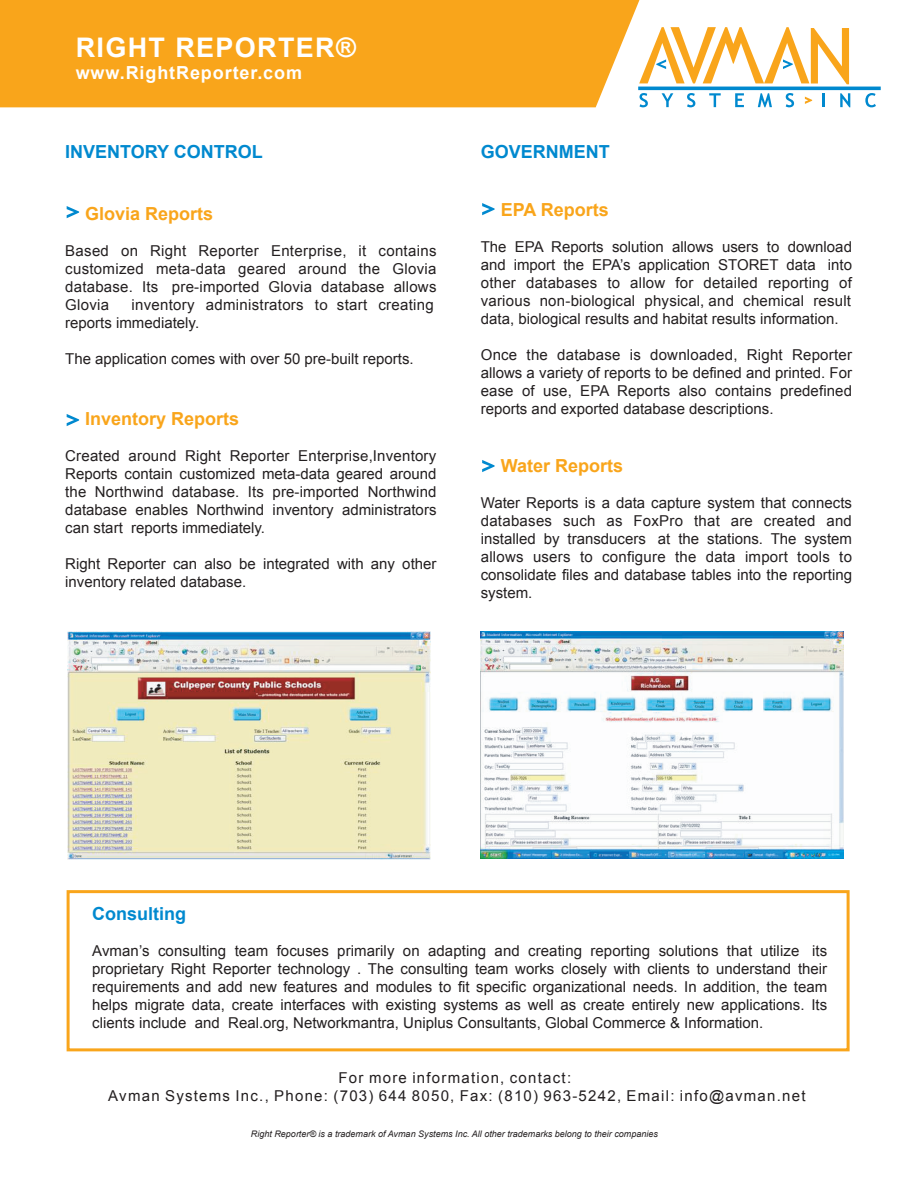
<style>
.page{position:relative;width:918px;height:1188px;background:#fff}
.page>*{position:absolute;margin:0;border:0;box-sizing:border-box;transform-origin:0 0}
.t1{font:700 27px "Arial";letter-spacing:.05em;color:#fff}
.t2{font:700 18px "Arial";color:#f9a51b}
.t3{font:700 18px "Arial";color:#0089cf}
.t4{font:700 18px "Arial";letter-spacing:.05em;color:#fff}
.t5{font:15px/18px "Arial";color:#231f20;text-align:justify}
.t6{font:15px/18px "Arial";letter-spacing:.085em;color:#231f20;text-align:center}
.t7{font:15px/18px "Arial";letter-spacing:.02em;color:#231f20}
.t8{font:italic 9px "Arial";color:#231f20}
.s1{font-style:inherit}
</style>
<div class="page">
<svg style="left:67px;top:414px;width:12px;height:12px"></svg>
<svg style="left:67px;top:206px;width:12px;height:12px"></svg>
<svg style="left:482px;top:460px;width:13px;height:12px"></svg>
<svg style="left:482px;top:203px;width:13px;height:12px"></svg>
<div style="left:67px;top:890px;width:783px;height:161px;border:3px solid #f9a51b"></div>
<div style="left:0;top:0;width:639px;height:107px;background:#f9a51b"></div>
<svg style="left:639px;top:27px;width:210px;height:57px"></svg>
<svg style="left:640px;top:93px;width:8px;height:14px"></svg>
<svg style="left:662px;top:93px;width:11px;height:14px"></svg>
<svg style="left:687px;top:93px;width:8px;height:14px"></svg>
<svg style="left:709px;top:93px;width:12px;height:14px"></svg>
<svg style="left:735px;top:93px;width:9px;height:14px"></svg>
<svg style="left:758px;top:93px;width:14px;height:14px"></svg>
<svg style="left:786px;top:93px;width:8px;height:14px"></svg>
<hr style="left:822px;top:93px;width:3px;height:14px;background:#0089cf">
<svg style="left:840px;top:93px;width:10px;height:14px"></svg>
<svg style="left:865px;top:93px;width:11px;height:14px"></svg>
<svg style="left:805px;top:97px;width:7px;height:7px"></svg>
<hr style="left:638px;top:87px;width:243px;height:3px;background:#0089cf">
<img style="left:67px;top:632px;width:364px;height:228px">
<img style="left:481px;top:632px;width:363px;height:227px">
<h1 class="t1" style="left:76px;top:33px;width:282px">RIGHT REPORTER®</h1>
<p class="t4" style="left:76px;top:63px;width:228px">www.RightReporter.com</p>
<p class="t3" style="left:65px;top:142px;width:199px">INVENTORY CONTROL</p>
<p class="t2" style="left:85px;top:203px;width:130px">Glovia Reports</p>
<p class="t5" style="left:65px;top:242px;width:373px">Based on Right Reporter Enterprise, it contains customized meta-data geared around the Glovia database. Its pre-imported Glovia database allows Glovia</p>
<p class="t7" style="left:65px;top:296px;width:370px;text-indent:66px">inventory administrators <span class="s1">to</span> start creating reports immediately.</p>
<p class="t5" style="left:65px;top:350px;width:350px">The application comes with over 50 pre-built reports.</p>
<p class="t2" style="left:85px;top:409px;width:156px">Inventory Reports</p>
<p class="t5" style="left:65px;top:447px;width:373px">Created around Right Reporter Enterpris<span class="s1">e</span>,Inventory Reports contain customized meta-data geared around the Northwind database. Its pre-imported Northwind database enables Northwind inventory administrators can start reports immediately.</p>
<p class="t5" style="left:65px;top:555px;width:373px">Right Reporter can also be integrated with any other inventory related database.</p>
<p class="t3" style="left:481px;top:142px;width:131px">GOVERNMENT</p>
<p class="t2" style="left:501px;top:200px;width:110px">EPA Reports</p>
<p class="t5" style="left:481px;top:238px;width:373px">The EPA Reports solution allows users to download and import the EPA’s application STORET data into other databases to allow for detailed reporting of various non-biological physical<span class="s1">,</span> and chemical result data, biological results and habitat results information.</p>
<p class="t5" style="left:481px;top:346px;width:373px">Once the database is downloaded, Right Reporter allows a variety of reports to be defined and printed. For ease of use, EPA Reports also contains predefined reports and exported database descriptions.</p>
<p class="t2" style="left:501px;top:455px;width:124px">Water Reports</p>
<p class="t5" style="left:481px;top:494px;width:373px">Water Reports is a data capture system that connects databases such as FoxPro that are created and installed by transducers at the stations. The system allows users to configure the data import tools to consolidate files and database tables into the reporting system.</p>
<p class="t3" style="left:92px;top:904px;width:95px">Consulting</p>
<p class="t5" style="left:92px;top:942px;width:737px">Avman’s consulting team focuses primarily on adapting and creating reporting solutions that utilize its proprietary Right Reporter technology . The consulting team works closely with clients to understand their requirements and add new features and modules to fit specific organizational needs. In addition, the team helps migrate data, create interfaces with existing systems as well as create entirely new applications. Its clients include and Real.org, Networkmantra, Uniplus Consultants, Global Commerce &amp; Information.</p>
<p class="t6" style="left:108px;top:1069px;width:699px">For more information, contact:<br>Avman Systems Inc., Phone: (703) <span class="s1">644 8050</span>, Fax: (810) 963-5242, Email: info@avman.net</p>
<p class="t8" style="left:251px;top:1129px;width:408px">Right Reporter® is a trademark of Avman Systems Inc. All other trademarks belong to their companies</p>
</div>
